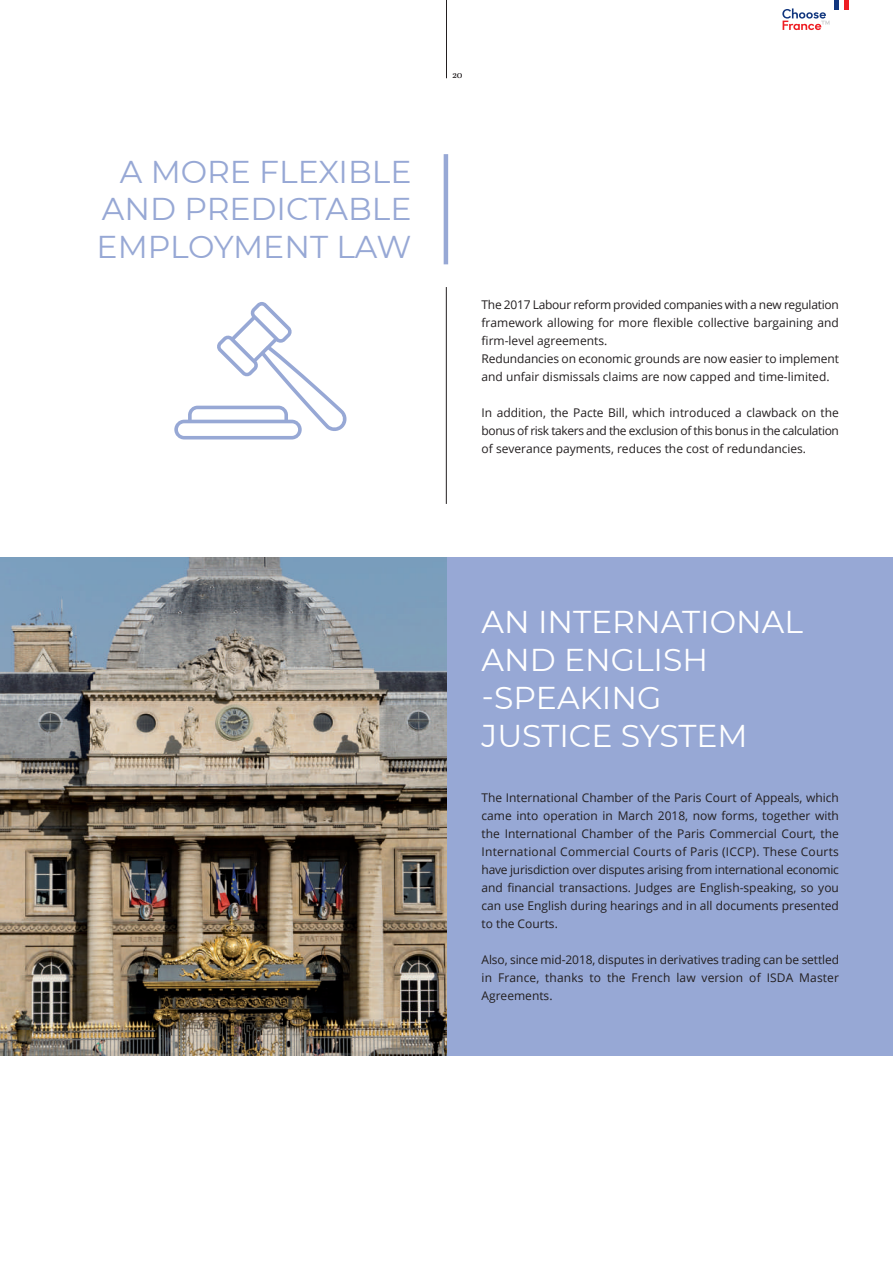
<style>
.page{position:relative;width:893px;height:1263px;background:#fff}
.page>*{position:absolute;margin:0;border:0;box-sizing:border-box;transform-origin:0 0}
.t1{font:31.5px/37.8px "Montserrat";color:#fff}
.t2{font:31.5px/37.8px "Montserrat";color:#97a8d5;text-align:justify}
.t3{font:12px/18px "Open Sans";color:#231f20;text-align:justify}
.t4{font:10.5px "Plantagenet Cherokee";color:#231f20}
</style>
<div class="page">
<hr style="left:446px;top:0;width:1px;height:78px;background:#231f20">
<div style="left:446px;top:557px;width:447px;height:499px;background:#97a8d5"></div>
<img style="left:0;top:557px;width:446px;height:499px">
<hr style="left:444px;top:154px;width:4px;height:110px;background:#97a8d5">
<hr style="left:446px;top:287px;width:1px;height:217px;background:#231f20">
<svg style="left:174px;top:302px;width:173px;height:137px"></svg>
<div style="left:834px;top:0;width:5px;height:9px;background:#11367e"></div>
<div style="left:844px;top:0;width:5px;height:9px;background:#ee1d23"></div>
<svg style="left:782px;top:8px;width:48px;height:22px"></svg>
<h1 class="t2" style="left:97px;top:151px;width:316px;text-indent:23px">A MORE FLEXIBLE AND PREDICTABLE EMPLOYMENT LAW</h1>
<p class="t4" style="left:452px;top:68px;width:12px">20</p>
<p class="t3" style="left:482px;top:295px;width:359px;text-align:left">The 2017 Labour reform provided companies with a new regulation framework allowing for more flexible collective bargaining and firm-level agreements.<br>Redundancies on economic grounds are now easier to implement and unfair dismissals claims are now capped and time-limited.</p>
<p class="t3" style="left:482px;top:403px;width:359px">In addition, the Pacte Bill, which introduced a clawback on the bonus of risk takers and the exclusion of this bonus in the calculation of severance payments, reduces the cost of redundancies.</p>
<h1 class="t1" style="left:482px;top:602px;width:323px">AN INTERNATIONAL<br>AND ENGLISH -SPEAKING<br>JUSTICE SYSTEM</h1>
<p class="t3" style="left:482px;top:788px;width:359px">The International Chamber of the Paris Court of Appeals, which came into operation in March 2018, now forms, together with the International Chamber of the Paris Commercial Court, the International Commercial Courts of Paris (ICCP). These Courts have jurisdiction over disputes arising from international economic and financial transactions. Judges are English-speaking, so you can use English during hearings and in all documents presented to the Courts.</p>
<p class="t3" style="left:482px;top:950px;width:359px">Also, since mid-2018, disputes in derivatives trading can be settled in France, thanks to the French law version of ISDA Master Agreements.</p>
</div>
